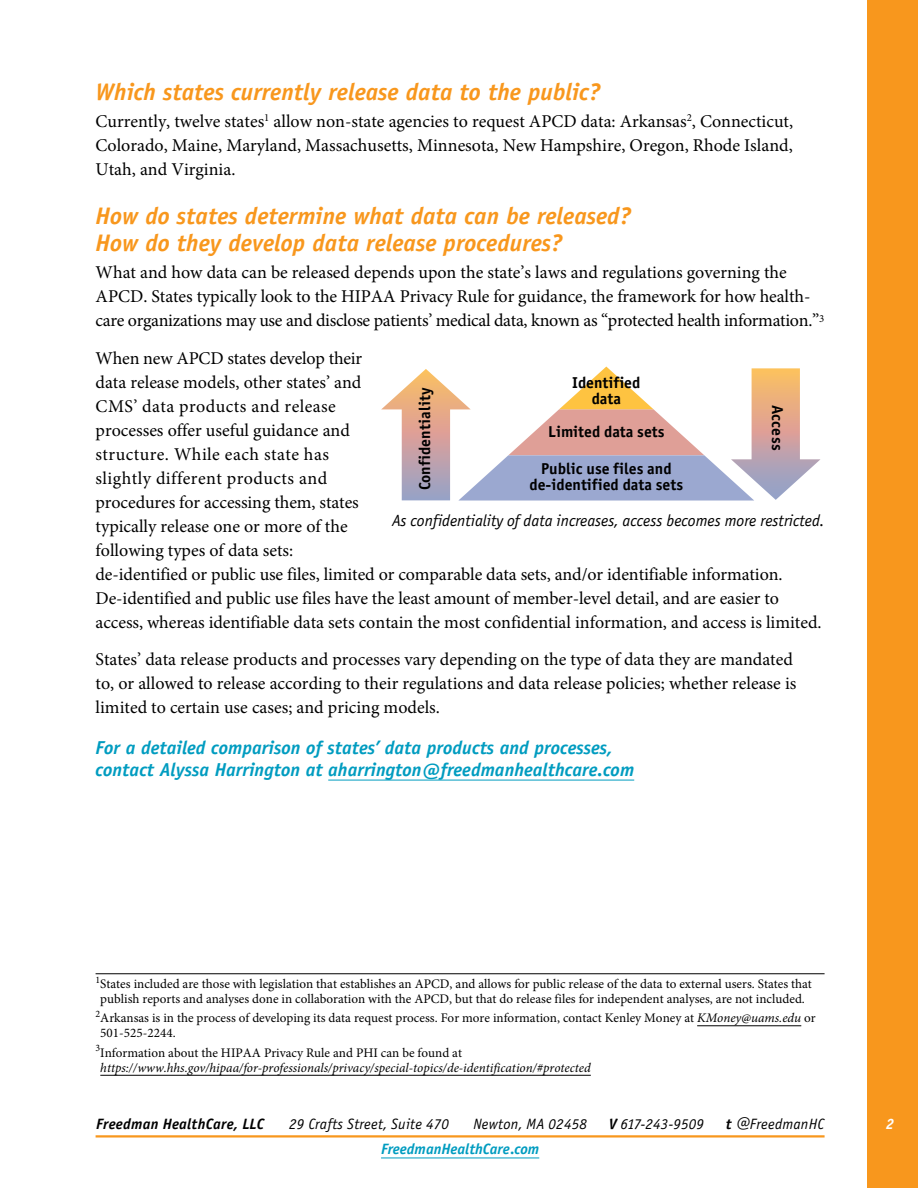
<style>
.page{position:relative;width:918px;height:1188px;background:#fff}
.page>*{position:absolute;margin:0;border:0;box-sizing:border-box;transform-origin:0 0}
.t1{font:italic 700 24px/27px "Officina Sans";color:#f8971d}
.t2{font:italic 700 18.75px/22.5px "Officina Sans";color:#009cc0}
.t3{font:18px/24px "Minion Pro";color:#000}
.t4{font:italic 16.35px "Officina Sans";color:#000}
.t5{font:700 15.75px/15.8px "Officina Sans";color:#000;text-align:center}
.t6{font:italic 15px "Officina Sans";letter-spacing:.015em;color:#000}
.t7{font:italic 700 15px "Officina Sans";letter-spacing:.015em;color:#000}
.t8{font:italic 700 15px "Officina Sans";color:#009cc0}
.t9{font:italic 700 15px "Officina Sans";color:#fff}
.t10{font:13.2px/15px "Minion Pro";color:#000;text-align:center}
.t11{font:italic 13.2px/15px "Minion Pro";color:#000}
.s1{font-style:italic}
.s2{font-style:normal}
.s3{font-weight:700}
</style>
<div class="page">
<hr style="left:96px;top:1135px;width:729px;height:3px;background:#f8971d">
<div style="left:867px;top:0;width:51px;height:1188px;background:#f8971d"></div>
<hr style="left:328px;top:780px;width:306px;height:1px;background:#009cc0">
<hr style="left:96px;top:973px;width:729px;height:1px;background:#000">
<hr style="left:697px;top:1025px;width:104px;height:1px;background:#000">
<hr style="left:100px;top:1075px;width:491px;height:1px;background:#000">
<svg style="left:381px;top:367px;width:439px;height:134px"></svg>
<hr style="left:381px;top:1158px;width:158px;height:1px;background:#009cc0">
<h1 class="t1" style="left:96px;top:78px;width:506px">Which states currently release data to the public?</h1>
<p class="t3" style="left:96px;top:109px;width:699px;text-align:justify">Currently, twelve states<sup>1</sup> allow non-state agencies to request APCD data: Arkansas<sup>2</sup>, Connecticut, Colorado, Maine, Maryland, Massachusetts, Minnesota, New Hampshire, Oregon, Rhode Island, Utah, and Virginia.</p>
<h1 class="t1" style="left:96px;top:203px;width:537px">How do states determine what data can be released?<br>How do they develop data release procedures?</h1>
<p class="t3" style="left:96px;top:261px;width:730px">What and how data can be released depends upon the state’s laws and regulations governing the<br>APCD. States typically look to the HIPAA Privacy Rule for guidance, the framework for how health&shy;care organizations may use and disclose patients’ medical data, known as “protected health information.”<sup>3</sup></p>
<p class="t3" style="left:96px;top:346px;width:728px">When new APCD states develop their<br>data release models, other states’ and<br>CMS’ data products and release<br>processes offer useful guidance and<br>structure. While each state has<br>slightly different products and<br>procedures for accessing them, states<br>typically release one or more of the<br>following types of data sets:<br>de-identified or public use files, limited or comparable data sets, and/or identifiable information.<br>De-identified and public use files have the least amount of member-level detail, and are easier to access, whereas identifiable data sets contain the most confidential information, and access is limited.</p>
<p class="t3" style="left:96px;top:648px;width:702px">States’ data release products and processes vary depending on the type of data they are mandated to, or allowed to release according to their regulations and data release policies; whether release is limited to certain use cases; and pricing models.</p>
<p class="t2" style="left:96px;top:736px;width:540px">For a detailed comparison of states’ data products and processes, contact Alyssa Harrington at aharrington@freedmanhealthcare.com</p>
<p class="t5" style="left:572px;top:375px;width:70px">Identified data</p>
<p class="t5" style="left:548px;top:424px;width:118px">Limited data sets</p>
<p class="t5" style="left:530px;top:461px;width:155px">Public use files and de-identified data sets</p>
<p class="t4" style="left:392px;top:511px;width:434px">As confidentiality of data increases, access becomes more restricted.</p>
<p class="t5" style="left:417px;top:490px;width:104px;rotate:-90deg">Confidentiality</p>
<p class="t5" style="left:786px;top:405px;width:47px;rotate:90deg">Access</p>
<p class="t10" style="left:96px;top:976px;width:718px"><sup>1</sup>States included are those with legislation that establishes an APCD, and allows for public release of the data to external users. States that publish reports and analyses done in collaboration with the APCD, but that do release files for independent analyses, are not included.</p>
<p class="t10" style="left:100px;top:1010px;width:717px;text-align:left;text-indent:-5px"><sup>2</sup>Arkansas is in the process of developing its data request process. For more information, contact Kenley Money at <span class="s1">KMoney@uams.edu</span> or<br>501-525-2244.</p>
<p class="t11" style="left:100px;top:1045px;width:492px;text-indent:-5px"><sup>3</sup><span class="s2">Information about the HIPAA Privacy Rule and PHI can be found at </span>https://www.hhs.gov/hipaa/for-professionals/privacy/special-topics/de-identification/#protected</p>
<p class="t7" style="left:96px;top:1115px;width:169px">Freedman HealthCare, LLC</p>
<p class="t6" style="left:289px;top:1115px;width:162px">29 Crafts Street, Suite 470</p>
<p class="t6" style="left:473px;top:1115px;width:115px">Newton, MA 02458</p>
<p class="t6" style="left:609px;top:1115px;width:97px"><span class="s3">V</span> 617-243-9509</p>
<p class="t6" style="left:726px;top:1115px;width:100px"><span class="s3">t</span> @FreedmanHC</p>
<p class="t8" style="left:381px;top:1140px;width:160px">FreedmanHealthCare.com</p>
<p class="t9" style="left:886px;top:1115px;width:10px">2</p>
</div>
